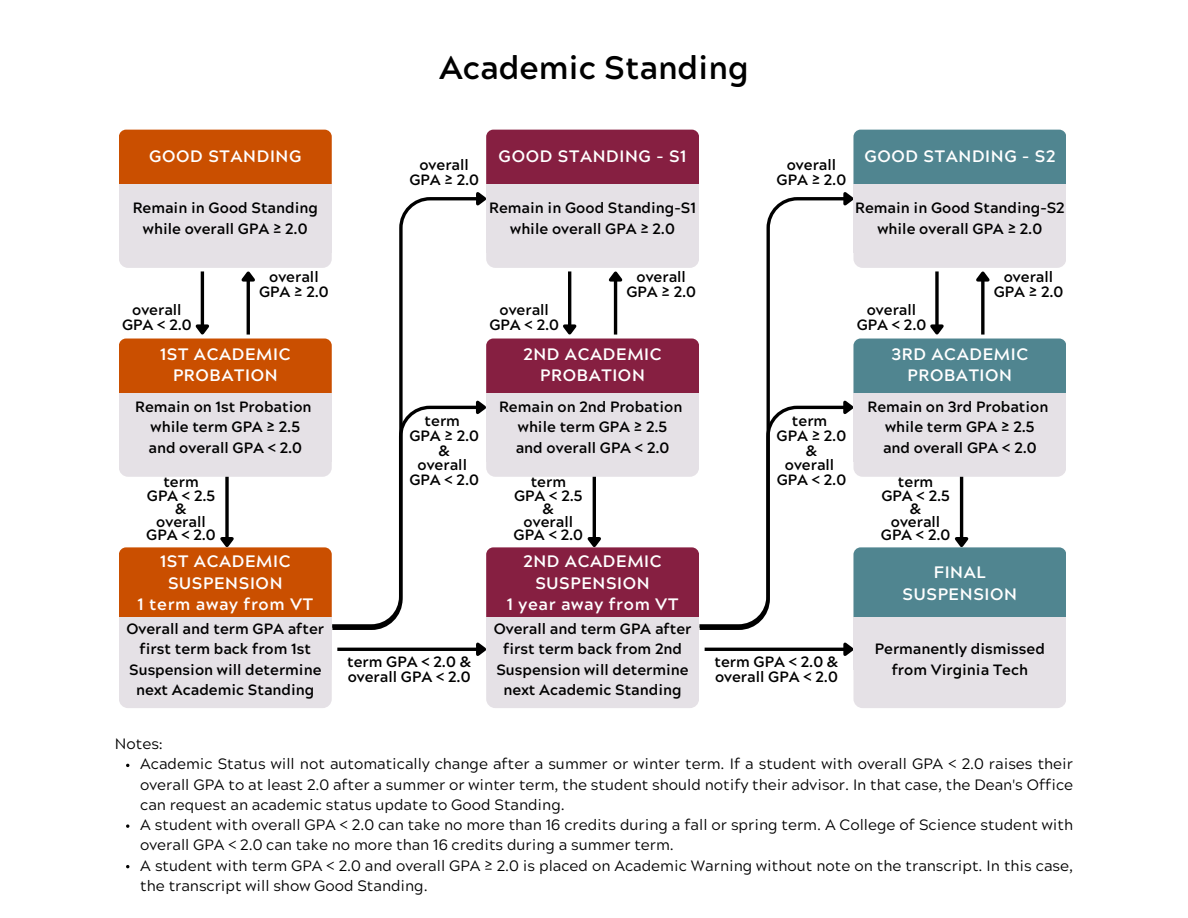
<style>
.page{position:relative;width:1188px;height:918px;background:#fff}
.page>*{position:absolute;margin:0;border:0;box-sizing:border-box;transform-origin:0 0}
.t1{font:700 32.4px "Acherus Grotesque";color:#000}
.t2{font:700 16.5px/21.3px "Acherus Grotesque";letter-spacing:.04em;color:#fff;text-align:center}
.t3{font:700 15px/15px "Acherus Grotesque";color:#000;text-align:center}
.t4{font:15px/20.2px "Acherus Grotesque";color:#000}
.t5{font:700 14.85px/13.4px "Acherus Grotesque";color:#000;text-align:center}
</style>
<div class="page">
<hr style="left:247px;top:281px;width:3px;height:54px;background:#000">
<svg style="left:241px;top:271px;width:14px;height:14px"></svg>
<hr style="left:201px;top:271px;width:3px;height:54px;background:#000">
<svg style="left:195px;top:321px;width:14px;height:14px"></svg>
<div style="left:119px;top:130px;width:213px;height:63px;background:#ca4f00;border-radius:7px"></div>
<div style="left:119px;top:205px;width:213px;height:63px;background:#e5e1e6;border-radius:9px"></div>
<div style="left:119px;top:184px;width:213px;height:68px;background:#e5e1e6"></div>
<div style="left:119px;top:339px;width:213px;height:63px;background:#ca4f00;border-radius:7px"></div>
<div style="left:119px;top:414px;width:213px;height:63px;background:#e5e1e6;border-radius:9px"></div>
<div style="left:119px;top:393px;width:213px;height:68px;background:#e5e1e6"></div>
<div style="left:119px;top:547px;width:213px;height:86px;background:#ca4f00;border-radius:7px"></div>
<div style="left:119px;top:623px;width:213px;height:85px;background:#e5e1e6;border-radius:9px"></div>
<div style="left:119px;top:617px;width:213px;height:53px;background:#e5e1e6"></div>
<svg style="left:225px;top:477px;width:4px;height:57px"></svg>
<svg style="left:215px;top:534px;width:22px;height:14px"></svg>
<svg style="left:329px;top:197px;width:151px;height:433px"></svg>
<svg style="left:473px;top:192px;width:13px;height:19px"></svg>
<hr style="left:337px;top:648px;width:140px;height:3px;background:#000">
<svg style="left:473px;top:642px;width:13px;height:14px"></svg>
<svg style="left:126px;top:824px;width:3px;height:4px"></svg>
<hr style="left:614px;top:281px;width:3px;height:54px;background:#000">
<svg style="left:608px;top:271px;width:15px;height:14px"></svg>
<hr style="left:568px;top:271px;width:3px;height:54px;background:#000">
<svg style="left:563px;top:321px;width:14px;height:14px"></svg>
<div style="left:486px;top:130px;width:213px;height:63px;background:#861f41;border-radius:7px"></div>
<div style="left:486px;top:205px;width:213px;height:63px;background:#e5e1e6;border-radius:9px"></div>
<div style="left:486px;top:184px;width:213px;height:68px;background:#e5e1e6"></div>
<div style="left:486px;top:339px;width:213px;height:63px;background:#861f41;border-radius:7px"></div>
<div style="left:486px;top:414px;width:213px;height:63px;background:#e5e1e6;border-radius:9px"></div>
<div style="left:486px;top:393px;width:213px;height:68px;background:#e5e1e6"></div>
<div style="left:486px;top:547px;width:213px;height:86px;background:#861f41;border-radius:7px"></div>
<div style="left:486px;top:623px;width:213px;height:85px;background:#e5e1e6;border-radius:9px"></div>
<div style="left:486px;top:617px;width:213px;height:53px;background:#e5e1e6"></div>
<hr style="left:593px;top:477px;width:3px;height:61px;background:#000">
<svg style="left:582px;top:534px;width:22px;height:14px"></svg>
<svg style="left:696px;top:197px;width:152px;height:433px"></svg>
<svg style="left:840px;top:192px;width:13px;height:19px"></svg>
<hr style="left:705px;top:648px;width:139px;height:3px;background:#000">
<svg style="left:840px;top:642px;width:13px;height:14px"></svg>
<svg style="left:981px;top:285px;width:4px;height:50px"></svg>
<svg style="left:976px;top:271px;width:14px;height:14px"></svg>
<svg style="left:935px;top:271px;width:4px;height:50px"></svg>
<svg style="left:930px;top:321px;width:14px;height:14px"></svg>
<div style="left:853px;top:130px;width:213px;height:63px;background:#508590;border-radius:7px"></div>
<div style="left:853px;top:205px;width:213px;height:63px;background:#e5e1e6;border-radius:9px"></div>
<div style="left:853px;top:184px;width:213px;height:68px;background:#e5e1e6"></div>
<div style="left:853px;top:339px;width:213px;height:63px;background:#508590;border-radius:7px"></div>
<div style="left:853px;top:414px;width:213px;height:63px;background:#e5e1e6;border-radius:9px"></div>
<div style="left:853px;top:393px;width:213px;height:68px;background:#e5e1e6"></div>
<div style="left:853px;top:547px;width:213px;height:86px;background:#508590;border-radius:7px"></div>
<div style="left:853px;top:623px;width:213px;height:85px;background:#e5e1e6;border-radius:9px"></div>
<div style="left:853px;top:617px;width:213px;height:53px;background:#e5e1e6"></div>
<hr style="left:960px;top:477px;width:3px;height:61px;background:#000">
<svg style="left:950px;top:534px;width:21px;height:14px"></svg>
<h3 class="t1" style="left:439px;top:54px;width:311px">Academic Standing</h3>
<h1 class="t2" style="left:149px;top:148px;width:154px">GOOD STANDING</h1>
<h2 class="t3" style="left:133px;top:200px;width:187px;line-height:20.5px">Remain in Good Standing while overall GPA ≥ 2.0</h2>
<h3 class="t3" style="left:259px;top:272px;width:71px">overall<br>GPA ≥ 2.0</h3>
<h3 class="t3" style="left:122px;top:304px;width:71px">overall<br>GPA &lt; 2.0</h3>
<h3 class="t2" style="left:160px;top:346px;width:132px">1ST ACADEMIC<br>PROBATION</h3>
<h2 class="t3" style="left:135px;top:398px;width:178px;line-height:20.5px">Remain on 1st Probation while term GPA ≥ 2.5 and overall GPA &lt; 2.0</h2>
<h3 class="t5" style="left:146px;top:478px;width:71px">term<br>GPA &lt; 2.5 &amp;<br>overall<br>GPA &lt; 2.0</h3>
<p class="t2" style="left:138px;top:553px;width:177px">1ST ACADEMIC<br>SUSPENSION<br>1 term away from VT</p>
<h3 class="t3" style="left:126px;top:620px;width:199px;line-height:20.5px">Overall and term GPA after first term back from 1st<br>Suspension will determine next Academic Standing</h3>
<h3 class="t3" style="left:409px;top:159px;width:71px">overall<br>GPA ≥ 2.0</h3>
<h3 class="t3" style="left:409px;top:415px;width:71px">term<br>GPA ≥ 2.0 &amp;<br>overall<br>GPA &lt; 2.0</h3>
<h3 class="t3" style="left:347px;top:656px;width:125px;text-align:left">term GPA &lt; 2.0 &amp; overall GPA &lt; 2.0</h3>
<h2 class="t2" style="left:499px;top:148px;width:189px">GOOD STANDING - S1</h2>
<h3 class="t3" style="left:489px;top:200px;width:208px;line-height:20.5px">Remain in Good Standing-S1 while overall GPA ≥ 2.0</h3>
<h3 class="t3" style="left:626px;top:272px;width:71px">overall<br>GPA ≥ 2.0</h3>
<h3 class="t3" style="left:489px;top:304px;width:71px">overall<br>GPA &lt; 2.0</h3>
<h3 class="t2" style="left:524px;top:346px;width:140px">2ND ACADEMIC<br>PROBATION</h3>
<h3 class="t3" style="left:499px;top:398px;width:185px;line-height:20.5px">Remain on 2nd Probation while term GPA ≥ 2.5<br>and overall GPA &lt; 2.0</h3>
<h2 class="t5" style="left:514px;top:478px;width:71px">term<br>GPA &lt; 2.5 &amp;<br>overall<br>GPA &lt; 2.0</h2>
<p class="t2" style="left:507px;top:553px;width:173px">2ND ACADEMIC<br>SUSPENSION<br>1 year away from VT</p>
<h3 class="t3" style="left:494px;top:620px;width:199px;line-height:20.5px">Overall and term GPA after first term back from 2nd<br>Suspension will determine next Academic Standing</h3>
<h3 class="t3" style="left:777px;top:159px;width:71px">overall<br>GPA ≥ 2.0</h3>
<h3 class="t3" style="left:777px;top:415px;width:71px">term<br>GPA ≥ 2.0 &amp;<br>overall<br>GPA &lt; 2.0</h3>
<h2 class="t2" style="left:864px;top:148px;width:192px">GOOD STANDING - S2</h2>
<h3 class="t3" style="left:855px;top:200px;width:211px;line-height:20.5px">Remain in Good Standing-S2 while overall GPA ≥ 2.0</h3>
<h3 class="t3" style="left:994px;top:272px;width:71px">overall<br>GPA ≥ 2.0</h3>
<h2 class="t3" style="left:857px;top:304px;width:71px">overall<br>GPA &lt; 2.0</h2>
<h3 class="t2" style="left:892px;top:346px;width:138px">3RD ACADEMIC<br>PROBATION</h3>
<p class="t3" style="left:868px;top:398px;width:182px;line-height:20.5px">Remain on 3rd Probation while term GPA ≥ 2.5<br>and overall GPA &lt; 2.0</p>
<p class="t5" style="left:881px;top:478px;width:71px">term<br>GPA &lt; 2.5 &amp;<br>overall<br>GPA &lt; 2.0</p>
<p class="t2" style="left:903px;top:564px;width:116px">FINAL<br>SUSPENSION</p>
<h3 class="t3" style="left:714px;top:656px;width:125px;text-align:left">term GPA &lt; 2.0 &amp; overall GPA &lt; 2.0</h3>
<p class="t3" style="left:875px;top:641px;width:171px;line-height:20.5px">Permanently dismissed from Virginia Tech</p>
<h3 class="t4" style="left:115px;top:736px;width:50px">Notes:</h3>
<h2 class="t4" style="left:140px;top:756px;width:934px;text-align:justify">Academic Status will not automatically change after a summer or winter term. If a student with overall GPA &lt; 2.0 raises their overall GPA to at least 2.0 after a summer or winter term, the student should notify their advisor. In that case, the Dean's Office can request an academic status update to Good Standing.</h2>
<h3 class="t4" style="left:140px;top:817px;width:934px">A student with overall GPA &lt; 2.0 can take no more than 16 credits during a fall or spring term. A College of Science student with overall GPA &lt; 2.0 can take no more than 16 credits during a summer term.</h3>
<h3 class="t4" style="left:140px;top:857px;width:934px">A student with term GPA &lt; 2.0 and overall GPA ≥ 2.0 is placed on Academic Warning without note on the transcript. In this case, the transcript will show Good Standing.</h3>
</div>
